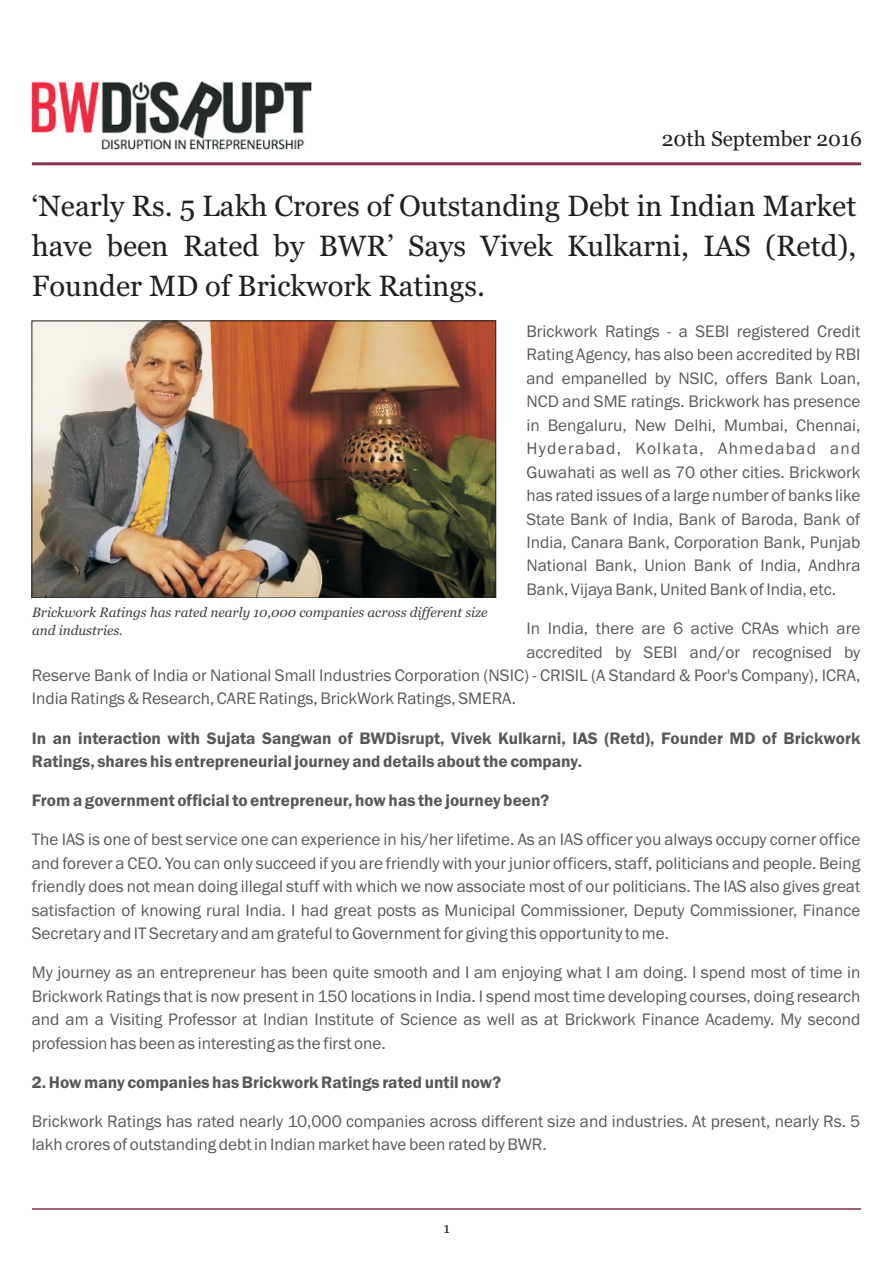
<style>
.page{position:relative;width:893px;height:1263px;background:#fff}
.page>*{position:absolute;margin:0;border:0;box-sizing:border-box;transform-origin:0 0}
.t1{font:29.25px/39.9px "Georgia";color:#231f20;text-align:justify}
.t2{font:21px "Georgia";color:#231f20}
.t3{font:17.25px/23.4px "Franklin Gothic";color:#57585a;text-align:justify}
.t4{font:600 17.25px/23.4px "Franklin Gothic";color:#57585a}
.t5{font:15px "Georgia";color:#231f20}
.t6{font:italic 13.5px/18.5px "Georgia";color:#3e3e3f}
</style>
<div class="page">
<svg style="left:31px;top:162px;width:831px;height:4px;background:#a6627a"></svg>
<hr style="left:31px;top:1208px;width:831px;height:2px;background:#a8647c">
<img style="left:33px;top:322px;width:461px;height:274px">
<div style="left:31px;top:320px;width:465px;height:278px;border:1px solid #231f20"></div>
<img style="left:32px;top:82px;width:279px;height:68px">
<p class="t2" style="left:662px;top:130px;width:202px">20th September 2016</p>
<h1 class="t1" style="left:32px;top:188px;width:826px">‘Nearly Rs. 5 Lakh Crores of Outstanding Debt in Indian Market have been Rated by BWR’ Says Vivek Kulkarni, IAS (Retd), Founder MD of Brickwork Ratings.</h1>
<p class="t3" style="left:526px;top:321px;width:336px">Brickwork Ratings - a SEBI registered Credit Rating Agency, has also been accredited by RBI and empanelled by NSIC, offers Bank Loan, NCD and SME ratings. Brickwork has presence in Bengaluru, New Delhi, Mumbai, Chennai, Hyderabad, Kolkata, Ahmedabad and Guwahati as well as 70 other cities. Brickwork has rated issues of a large number of banks like State Bank of India, Bank of Baroda, Bank of India, Canara Bank, Corporation Bank, Punjab National Bank, Union Bank of India, Andhra Bank, Vijaya Bank, United Bank of India, etc.</p>
<p class="t3" style="left:526px;top:618px;width:335px">In India, there are 6 active CRAs which are</p>
<p class="t3" style="left:526px;top:641px;width:335px">accredited by SEBI and/or recognised by</p>
<p class="t3" style="left:32px;top:665px;width:830px">Reserve Bank of India or National Small Industries Corporation (NSIC) - CRISIL (A Standard &amp; Poor's Company), ICRA,</p>
<p class="t3" style="left:32px;top:688px;width:486px">India Ratings &amp; Research, CARE Ratings, BrickWork Ratings, SMERA.</p>
<p class="t4" style="left:32px;top:727px;width:830px">In an interaction with Sujata Sangwan of BWDisrupt, Vivek Kulkarni, IAS (Retd), Founder MD of Brickwork<br>Ratings, shares his entrepreneurial journey and details about the company.</p>
<p class="t4" style="left:32px;top:790px;width:519px">From a government official to entrepreneur, how has the journey been?</p>
<p class="t3" style="left:32px;top:829px;width:830px">The IAS is one of best service one can experience in his/her lifetime. As an IAS officer you always occupy corner office and forever a CEO. You can only succeed if you are friendly with your junior officers, staff, politicians and people. Being friendly does not mean doing illegal stuff with which we now associate most of our politicians. The IAS also gives great satisfaction of knowing rural India. I had great posts as Municipal Commissioner, Deputy Commissioner, Finance Secretary and IT Secretary and am grateful to Government for giving this opportunity to me.</p>
<p class="t3" style="left:32px;top:962px;width:830px">My journey as an entrepreneur has been quite smooth and I am enjoying what I am doing. I spend most of time in Brickwork Ratings that is now present in 150 locations in India. I spend most time developing courses, doing research and am a Visiting Professor at Indian Institute of Science as well as at Brickwork Finance Academy. My second profession has been as interesting as the first one.</p>
<p class="t4" style="left:32px;top:1072px;width:471px">2. How many companies has Brickwork Ratings rated until now?</p>
<p class="t3" style="left:32px;top:1111px;width:830px">Brickwork Ratings has rated nearly 10,000 companies across different size and industries. At present, nearly Rs. 5 lakh crores of outstanding debt in Indian market have been rated by BWR.</p>
<p class="t6" style="left:32px;top:604px;width:457px">Brickwork Ratings has rated nearly 10,000 companies across different size and industries.</p>
<p class="t5" style="left:443px;top:1222px;width:8px">1</p>
</div>
